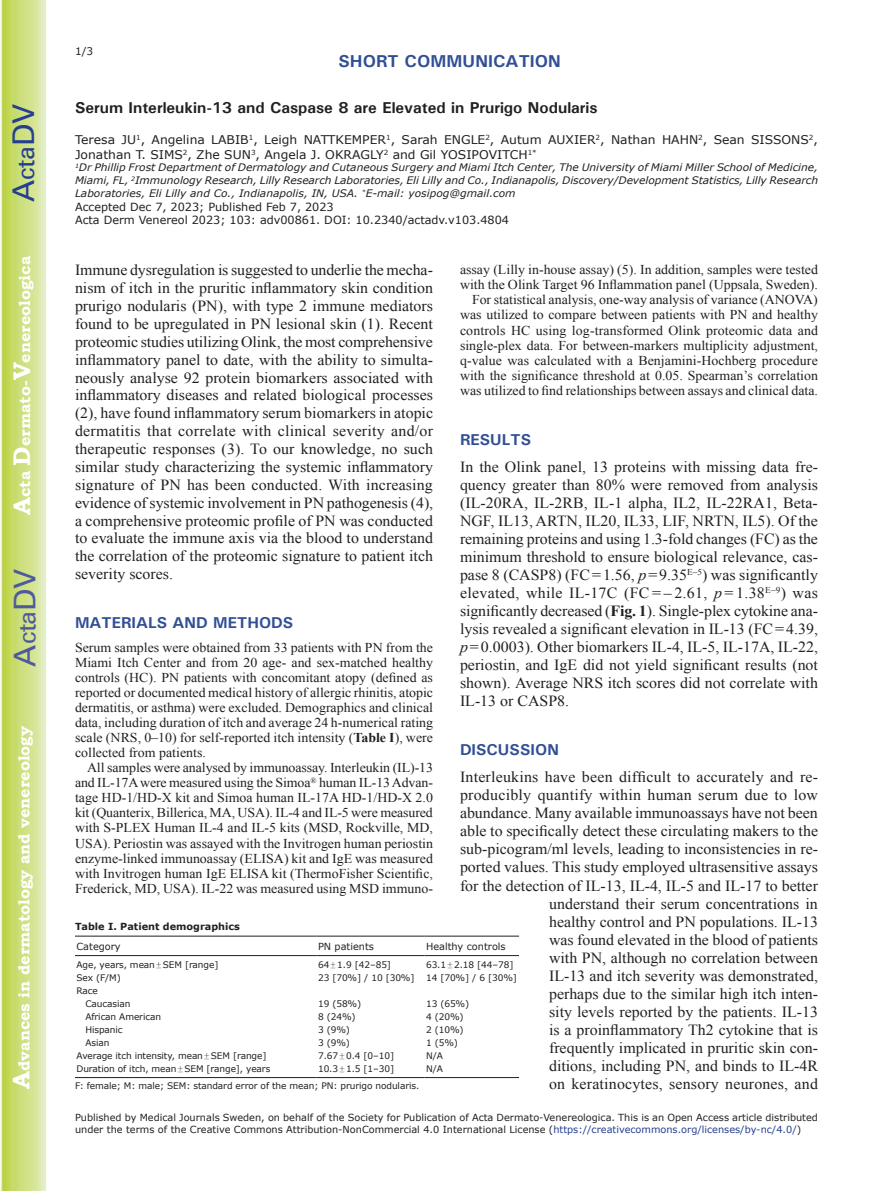
<style>
.page{position:relative;width:893px;height:1191px;background:#fff}
.page>*{position:absolute;margin:0;border:0;box-sizing:border-box;transform-origin:0 0}
.t1{font:30px "Univers";color:#4d5a9e}
.t2{font:30px "Univers";color:#253f8e}
.t3{font:700 17.25px "Univers";color:#324f95}
.t4{font:700 15.75px "Bookman Old Style";color:#fff}
.t5{font:700 15.75px "Univers";color:#231f20}
.t6{font:700 15.75px "Univers";color:#324f95}
.t7{font:15.45px/18px "Times New Roman";color:#231f20;text-align:justify}
.t8{font:13.5px/15px "Times New Roman";color:#231f20;text-align:justify}
.t9{font:12px/14.4px "Verdana";color:#231f20}
.t10{font:11.25px/13.5px "Verdana";color:#231f20}
.t11{font:10.5px "Verdana";color:#231f20}
.t12{font:italic 10.35px/12.8px "Verdana";color:#231f20;text-align:justify}
.t13{font:9.75px/12px "Verdana";color:#231f20}
.t14{font:700 9.75px "Verdana";color:#231f20}
.t15{font:9px/12.9px "Verdana";letter-spacing:-.01em;color:#231f20}
.s1{font-size:24px}
.s2{font-style:italic}
.s3{font-weight:700}
.s4{font-family:"Perpetua"}
.s5{color:#253f8e}
</style>
<div class="page">
<svg style="left:1px;top:0;width:45px;height:1191px;background:#cfe084"></svg>
<hr style="left:75px;top:935px;width:241px;height:1px;background:#231f20">
<hr style="left:316px;top:935px;width:108px;height:1px;background:#231f20">
<hr style="left:424px;top:935px;width:95px;height:1px;background:#231f20">
<hr style="left:75px;top:955px;width:241px;height:1px;background:#231f20">
<hr style="left:316px;top:955px;width:108px;height:1px;background:#231f20">
<hr style="left:424px;top:955px;width:95px;height:1px;background:#231f20">
<hr style="left:75px;top:1077px;width:241px;height:1px;background:#231f20">
<hr style="left:316px;top:1077px;width:108px;height:1px;background:#231f20">
<hr style="left:424px;top:1077px;width:95px;height:1px;background:#231f20">
<h1 class="t2" style="left:6px;top:202px;width:100px;rotate:-90deg">A<span class="s1">cta</span>DV</h1>
<p class="t4" style="left:15px;top:515px;width:260px;rotate:-90deg"><span class="s1">A</span>cta <span class="s1">D</span>ermato-<span class="s1">V</span>enereologica</p>
<h1 class="t1" style="left:7px;top:666px;width:100px;rotate:-90deg">A<span class="s1">cta</span>DV</h1>
<p class="t4" style="left:15px;top:1088px;width:364px;rotate:-90deg"><span class="s1">A</span>dvances in dermatology and venereology</p>
<p class="t11" style="left:75px;top:44px;width:20px">1/3</p>
<p class="t3" style="left:338px;top:50px;width:224px">SHORT COMMUNICATION</p>
<p class="t5" style="left:75px;top:97px;width:524px">Serum Interleukin-13 and Caspase 8 are Elevated in Prurigo Nodularis</p>
<p class="t9" style="left:75px;top:133px;width:744px">Teresa JU<sup>1</sup>, Angelina LABIB<sup>1</sup>, Leigh NATTKEMPER<sup>1</sup>, Sarah ENGLE<sup>2</sup>, Autum AUXIER<sup>2</sup>, Nathan HAHN<sup>2</sup>, Sean SISSONS<sup>2</sup>,<br>Jonathan T. SIMS<sup>2</sup>, Zhe SUN<sup>3</sup>, Angela J. OKRAGLY<sup>2</sup> and Gil YOSIPOVITCH<sup>1*</sup></p>
<p class="t12" style="left:75px;top:161px;width:745px"><sup>1</sup>Dr Phillip Frost Department of Dermatology and Cutaneous Surgery and Miami Itch Center, The University of Miami Miller School of Medicine, Miami, FL, <sup>2</sup>Immunology Research, Lilly Research Laboratories, Eli Lilly and Co., Indianapolis, Discovery/Development Statistics, Lilly Research Laboratories, Eli Lilly and Co., Indianapolis, IN, USA. <sup>*</sup>E-mail: yosipog@gmail.com</p>
<p class="t10" style="left:75px;top:200px;width:436px">Accepted Dec 7, 2023; Published Feb 7, 2023<br>Acta Derm Venereol 2023; 103: adv00861. DOI: 10.2340/actadv.v103.4804</p>
<p class="t8" style="left:460px;top:261px;width:360px;text-align:right">assay (Lilly in-house assay) (5). In addition, samples were tested with the Olink Target 96 Inflammation panel (Uppsala, Sweden).<br>For statistical analysis, one-way analysis of variance (ANOVA) was utilized to compare between patients with PN and healthy controls HC using log-transformed Olink proteomic data and single-plex data. For between-markers multiplicity adjustment, q-value was calculated with a Benjamini-Hochberg procedure with the significance threshold at 0.05. Spearman’s correlation was utilized to find relationships between assays and clinical data.</p>
<p class="t6" style="left:460px;top:429px;width:73px">RESULTS</p>
<p class="t7" style="left:460px;top:457px;width:360px">In the Olink panel, 13 proteins with missing data fre&shy;quency greater than 80% were removed from analysis (IL-20RA, IL-2RB, IL-1 alpha, IL2, IL-22RA1, Beta-NGF, IL13, ARTN, IL20, IL33, LIF, NRTN, IL5). Of the remaining proteins and using 1.3-fold changes (FC) as the minimum threshold to ensure biological relevance, cas&shy;pase 8 (CASP8) (FC=1.56, <span class="s2">p</span>=9.35<sup>E–5</sup>) was significantly elevated, while IL-17C (FC = – 2.61, <span class="s2">p</span> = 1.38<sup>E–9</sup>) was significantly decreased (<span class="s3">Fig. 1</span>). Single-plex cytokine ana&shy;lysis revealed a significant elevation in IL-13 (FC=4.39, <span class="s2">p</span>=0.0003). Other biomarkers IL-4, IL-5, IL-17A, IL-22, periostin, and IgE did not yield significant results (not shown). Average NRS itch scores did not correlate with IL-13 or CASP8.</p>
<p class="t6" style="left:460px;top:739px;width:100px">DISCUSSION</p>
<p class="t7" style="left:460px;top:768px;width:360px;text-align:right">Interleukins have been difficult to accurately and re&shy;producibly quantify within human serum due to low abundance. Many available immunoassays have not been able to specifically detect these circulating makers to the sub-picogram/ml levels, leading to inconsistencies in re&shy;ported values. This study employed ultrasensitive assays for the detection of IL-13, IL-4, IL-5 and IL-17 to better understand their serum concentrations in<br>healthy control and PN populations. IL-13<br>was found elevated in the blood of patients<br>with PN, although no correlation between<br>IL-13 and itch severity was demonstrated,<br>perhaps due to the similar high itch inten-<br>sity levels reported by the patients. IL-13<br>is a proinflammatory Th2 cytokine that is<br>frequently implicated in pruritic skin con-<br>ditions, including PN, and binds to IL-4R<br>on keratinocytes, sensory neurones, and</p>
<p class="t7" style="left:75px;top:261px;width:360px">Immune dysregulation is suggested to underlie the mecha&shy;nism of itch in the pruritic inflammatory skin condition prurigo nodularis (PN), with type 2 immune mediators found to be upregulated in PN lesional skin (1). Recent proteomic studies utilizing Olink, the most comprehensive inflammatory panel to date, with the ability to simulta&shy;neously analyse 92 protein biomarkers associated with inflammatory diseases and related biological processes (2), have found inflammatory serum biomarkers in atopic dermatitis that correlate with clinical severity and/or therapeutic responses (3). To our knowledge, no such similar study characterizing the systemic inflammatory signature of PN has been conducted. With increasing evidence of systemic involvement in PN pathogenesis (4), a comprehensive proteomic profile of PN was conducted to evaluate the immune axis via the blood to understand the correlation of the proteomic signature to patient itch severity scores.</p>
<p class="t6" style="left:75px;top:612px;width:220px">MATERIALS AND METHODS</p>
<p class="t8" style="left:75px;top:640px;width:360px">Serum samples were obtained from 33 patients with PN from the Miami Itch Center and from 20 age- and sex-matched healthy controls (HC). PN patients with concomitant atopy (defined as reported or documented medical history of allergic rhinitis, atopic dermatitis, or asthma) were excluded. Demographics and clinical data, including duration of itch and average 24 h-numerical rating scale (NRS, 0–10) for self-reported itch intensity (<span class="s3">Table I</span>), were collected from patients.</p>
<p class="t8" style="left:75px;top:760px;width:360px;text-indent:12px">All samples were analysed by immunoassay. Interleukin (IL)-13 and IL-17A were measured using the Simoa<sup>®</sup> human IL-13 Advan&shy;tage HD-1/HD-X kit and Simoa human IL-17A HD-1/HD-X 2.0 kit (Quanterix, Billerica, MA, USA). IL-4 and IL-5 were measured with S-PLEX Human IL-4 and IL-5 kits (MSD, Rockville, MD, USA). Periostin was assayed with the Invitrogen human periostin enzyme-linked immunoassay (ELISA) kit and IgE was measured with Invitrogen human IgE ELISA kit (ThermoFisher Scientific, Frederick, MD, USA). IL-22 was measured using MSD immuno-</p>
<p class="t14" style="left:75px;top:920px;width:167px">Table I. Patient demographics</p>
<p class="t13" style="left:77px;top:940px;width:46px">Category</p>
<p class="t13" style="left:318px;top:940px;width:57px">PN patients</p>
<p class="t13" style="left:426px;top:940px;width:81px">Healthy controls</p>
<p class="t15" style="left:76px;top:959px;width:143px">Age, years, mean<span class="s4">±</span>SEM [range]</p>
<p class="t15" style="left:318px;top:959px;width:75px">64<span class="s4">±</span>1.9 [42–85]</p>
<p class="t15" style="left:426px;top:959px;width:89px">63.1<span class="s4">±</span>2.18 [44–78]</p>
<p class="t15" style="left:77px;top:971px;width:46px">Sex (F/M)</p>
<p class="t15" style="left:318px;top:971px;width:98px">23 [70%] / 10 [30%]</p>
<p class="t15" style="left:426px;top:971px;width:92px">14 [70%] / 6 [30%]</p>
<p class="t15" style="left:85px;top:984px;width:47px;text-indent:-9px">Race<br>Caucasian</p>
<p class="t15" style="left:318px;top:997px;width:45px">19 (58%)</p>
<p class="t15" style="left:426px;top:997px;width:45px">13 (65%)</p>
<p class="t15" style="left:85px;top:1010px;width:77px">African American</p>
<p class="t15" style="left:318px;top:1010px;width:39px">8 (24%)</p>
<p class="t15" style="left:426px;top:1010px;width:39px">4 (20%)</p>
<p class="t15" style="left:85px;top:1023px;width:39px">Hispanic</p>
<p class="t15" style="left:318px;top:1023px;width:34px">3 (9%)</p>
<p class="t15" style="left:426px;top:1023px;width:39px">2 (10%)</p>
<p class="t15" style="left:85px;top:1036px;width:26px">Asian</p>
<p class="t15" style="left:318px;top:1036px;width:34px">3 (9%)</p>
<p class="t15" style="left:426px;top:1036px;width:34px">1 (5%)</p>
<p class="t15" style="left:77px;top:1049px;width:191px">Average itch intensity, mean<span class="s4">±</span>SEM [range]</p>
<p class="t15" style="left:318px;top:1049px;width:78px">7.67<span class="s4">±</span>0.4 [0–10]</p>
<p class="t15" style="left:426px;top:1049px;width:18px">N/A</p>
<p class="t15" style="left:77px;top:1062px;width:195px">Duration of itch, mean<span class="s4">±</span>SEM [range], years</p>
<p class="t15" style="left:318px;top:1062px;width:78px">10.3<span class="s4">±</span>1.5 [1–30]</p>
<p class="t15" style="left:426px;top:1062px;width:18px">N/A</p>
<p class="t15" style="left:75px;top:1079px;width:346px">F: female; M: male; SEM: standard error of the mean; PN: prurigo nodularis.</p>
<p class="t13" style="left:75px;top:1111px;width:744px">Published by Medical Journals Sweden, on behalf of the Society for Publication of Acta Dermato-Venereologica. This is an Open Access article distributed under the terms of the Creative Commons Attribution-NonCommercial 4.0 International License (<span class="s5">https://creativecommons.org/licenses/by-nc/4.0/</span>)</p>
</div>
